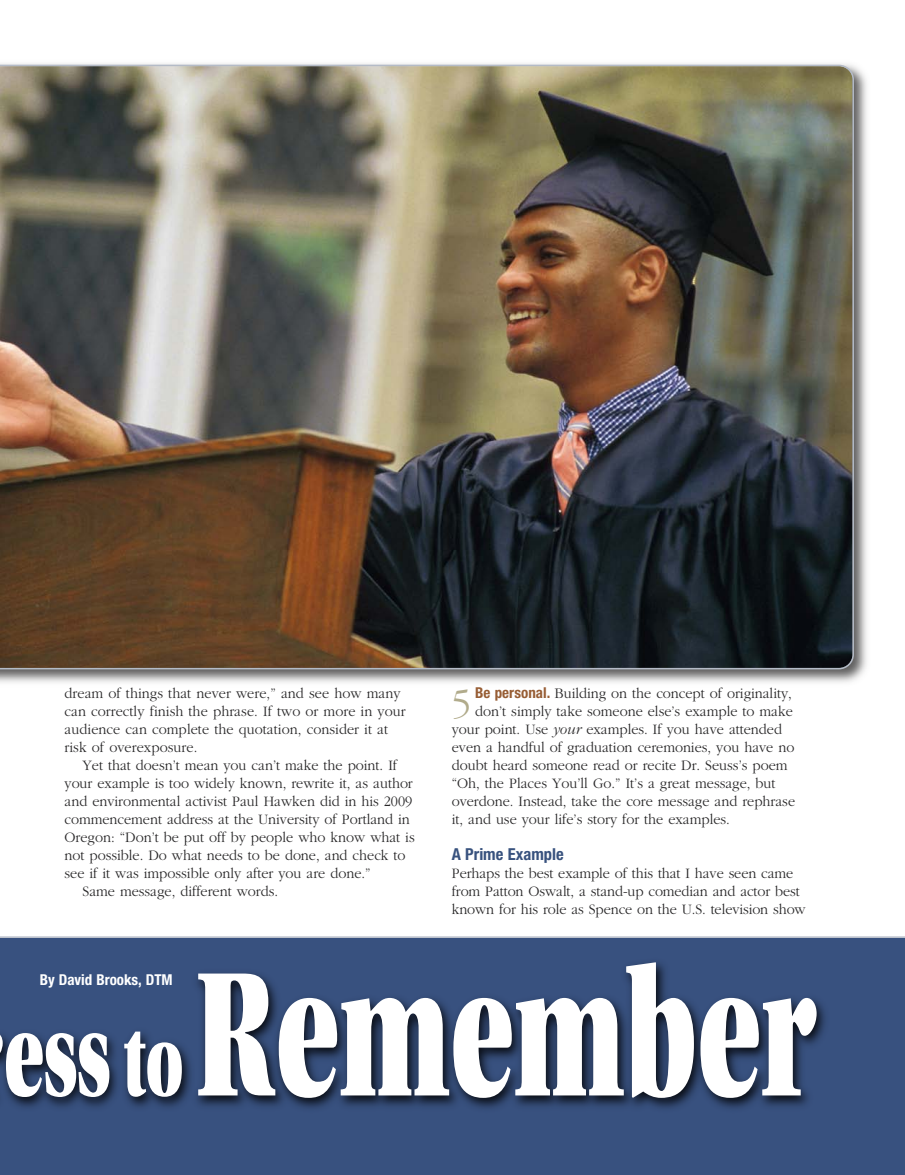
<style>
.page{position:relative;width:905px;height:1175px;background:#fff}
.page>*{position:absolute;margin:0;border:0;box-sizing:border-box;transform-origin:0 0}
.t1{font:187.5px "Utopia Std Black Headline";color:#fff;scale:.61 1}
.t2{font:300 40.5px "ITC Garamond Std";color:#b1ab8b;scale:.95 1}
.t3{font:700 condensed 16.5px "Helvetica Neue LT Std";color:#38527e}
.t4{font:300 15px/18px "ITC Garamond Std";color:#272627;scale:.95 1}
.t5{font:700 condensed 15px "Helvetica Neue LT Std";color:#fff}
.s1{font-family:"Helvetica Neue LT Std";font-weight:700;font-stretch:condensed;color:#975d34}
.s2{font-style:italic}
.s3{font-size:120px}
.s4{font-size:102px}
</style>
<div class="page">
<img style="left:0;top:63px;width:867px;height:620px">
<img style="left:0;top:65px;width:854px;height:604px">
<img style="left:0;top:938px;width:902px;height:236px">
<p class="t4" style="left:65px;top:685px;width:355px">dream of things that never were,” and see how many</p>
<p class="t4" style="left:65px;top:703px;width:360px">can correctly finish the phrase. If two or more in your</p>
<p class="t4" style="left:65px;top:721px;width:342px">audience can complete the quotation, consider it at</p>
<p class="t4" style="left:65px;top:739px;width:141px">risk of overexposure.</p>
<p class="t4" style="left:83px;top:757px;width:333px">Yet that doesn’t mean you can’t make the point. If</p>
<p class="t4" style="left:65px;top:775px;width:368px">your example is too widely known, rewrite it, as author</p>
<p class="t4" style="left:65px;top:793px;width:367px">and environmental activist Paul Hawken did in his 2009</p>
<p class="t4" style="left:65px;top:811px;width:365px">commencement address at the University of Portland in</p>
<p class="t4" style="left:65px;top:829px;width:370px">Oregon: “Don’t be put off by people who know what is</p>
<p class="t4" style="left:65px;top:847px;width:360px">not possible. Do what needs to be done, and check to</p>
<p class="t4" style="left:65px;top:865px;width:324px">see if it was impossible only after you are done.”</p>
<p class="t4" style="left:83px;top:883px;width:207px">Same message, different words.</p>
<p class="t2" style="left:452px;top:688px;width:22px">5</p>
<p class="t4" style="left:475px;top:685px;width:335px"><span class="s1">Be personal.</span> Building on the concept of originality,</p>
<p class="t4" style="left:475px;top:703px;width:336px">don’t simply take someone else’s example to make</p>
<p class="t4" style="left:451px;top:721px;width:349px">your point. Use <span class="s2">your</span> examples. If you have attended</p>
<p class="t4" style="left:451px;top:739px;width:362px">even a handful of graduation ceremonies, you have no</p>
<p class="t4" style="left:451px;top:757px;width:355px">doubt heard someone read or recite Dr. Seuss’s poem</p>
<p class="t4" style="left:451px;top:775px;width:342px">“Oh, the Places You’ll Go.” It’s a great message, but</p>
<p class="t4" style="left:451px;top:793px;width:363px">overdone. Instead, take the core message and rephrase</p>
<p class="t4" style="left:451px;top:811px;width:294px">it, and use your life’s story for the examples.</p>
<p class="t3" style="left:452px;top:848px;width:113px">A Prime Example</p>
<p class="t4" style="left:452px;top:865px;width:374px">Perhaps the best example of this that I have seen came from Patton Oswalt, a stand-up comedian and actor best known for his role as Spence on the U.S. television show</p>
<p class="t1" style="left:4px;top:963px;width:1332px"><span class="s3">ess</span> <span class="s4">to</span> Remember</p>
<p class="t5" style="left:40px;top:973px;width:134px">By David Brooks, DTM</p>
</div>
